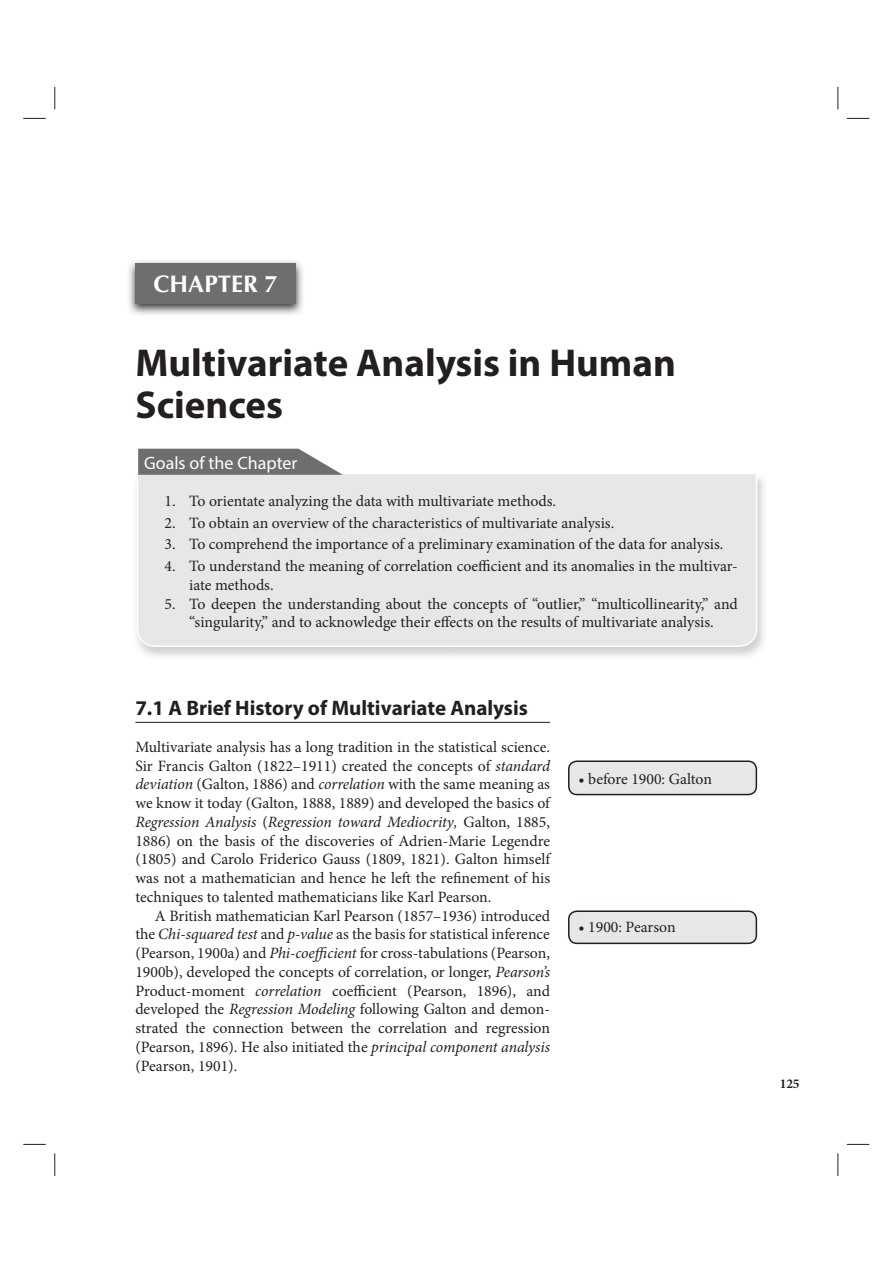
<style>
.page{position:relative;width:893px;height:1263px;background:#fff}
.page>*{position:absolute;margin:0;border:0;box-sizing:border-box;transform-origin:0 0}
.t1{font:700 39px/42px "Myriad Pro";color:#231f20}
.t2{font:700 24px "Optima";color:#fff}
.t3{font:700 21px "Myriad Pro";color:#231f20}
.t4{font:18px "Myriad Pro";color:#fff}
.t5{font:15.75px/18.8px "Minion Pro";color:#231f20}
.t6{font:italic 15.75px "Minion Pro";letter-spacing:-.01em;color:#231f20}
.t7{font:700 13.5px "Minion Pro";color:#231f20}
.s1{font-style:italic}
.s2{font-style:normal}
</style>
<div class="page">
<img style="left:129px;top:260px;width:174px;height:55px">
<div style="left:135px;top:263px;width:161px;height:40px;background:#6d6e70"></div>
<div style="left:136px;top:474px;width:622px;height:174px;background:#e6e7e8"></div>
<svg style="left:138px;top:449px;width:205px;height:26px;background:#7d7e80"></svg>
<hr style="left:135px;top:722px;width:415px;height:1px;background:#231f20">
<div style="left:569px;top:761px;width:187px;height:34px;background:#e6e7e8;border-radius:8px"></div>
<div style="left:568px;top:761px;width:189px;height:34px;border:2px solid #231f20;border-radius:8px"></div>
<div style="left:569px;top:911px;width:187px;height:32px;background:#e6e7e8;border-radius:8px"></div>
<div style="left:568px;top:910px;width:189px;height:34px;border:2px solid #231f20;border-radius:8px"></div>
<svg style="left:23px;top:118px;width:23px;height:1px"></svg>
<svg style="left:847px;top:118px;width:22px;height:1px"></svg>
<svg style="left:23px;top:1144px;width:23px;height:1px"></svg>
<svg style="left:847px;top:1144px;width:22px;height:1px"></svg>
<svg style="left:55px;top:87px;width:1px;height:22px"></svg>
<svg style="left:55px;top:1153px;width:1px;height:23px"></svg>
<svg style="left:838px;top:87px;width:1px;height:22px"></svg>
<svg style="left:838px;top:1153px;width:1px;height:23px"></svg>
<p class="t2" style="left:154px;top:274px;width:126px">CHAPTER 7</p>
<p class="t1" style="left:135px;top:341px;width:542px">Multivariate Analysis in Human<br>Sciences</p>
<p class="t4" style="left:144px;top:452px;width:155px">Goals of the Chapter</p>
<p class="t5" style="left:165px;top:493px;width:393px">1. To orientate analyzing the data with multivariate methods.</p>
<p class="t5" style="left:165px;top:515px;width:451px">2. To obtain an overview of the characteristics of multivariate analysis.</p>
<p class="t5" style="left:165px;top:536px;width:560px">3. To comprehend the importance of a preliminary examination of the data for analysis.</p>
<p class="t5" style="left:189px;top:558px;width:550px;text-indent:-25px">4. To understand the meaning of correlation coefficient and its anomalies in the multivar&shy;iate methods.</p>
<p class="t5" style="left:165px;top:596px;width:575px;text-align:center">5. To deepen the understanding about the concepts of “outlier,” “multicollinearity,” and “singularity,” and to acknowledge their effects on the results of multivariate analysis.</p>
<p class="t3" style="left:135px;top:696px;width:394px">7.1 A Brief History of Multivariate Analysis</p>
<p class="t5" style="left:135px;top:739px;width:416px">Multivariate analysis has a long tradition in the statistical science.</p>
<p class="t5" style="left:135px;top:758px;width:416px">Sir Francis Galton (1822–1911) created the concepts of <span class="s1">standard</span></p>
<p class="t5" style="left:135px;top:776px;width:416px"><span class="s1">deviation</span> (Galton, 1886) and <span class="s1">correlation</span> with the same meaning as</p>
<p class="t5" style="left:135px;top:795px;width:416px">we know it today (Galton, 1888, 1889) and developed the basics of</p>
<p class="t6" style="left:135px;top:812px;width:416px">Regression Analysis <span class="s2">(</span>Regression toward Mediocrity, <span class="s2">Galton, 1885,</span></p>
<p class="t5" style="left:135px;top:833px;width:416px">1886) on the basis of the discoveries of Adrien-Marie Legendre</p>
<p class="t5" style="left:135px;top:851px;width:416px">(1805) and Carolo Friderico Gauss (1809, 1821). Galton himself</p>
<p class="t5" style="left:135px;top:870px;width:416px">was not a mathematician and hence he left the refinement of his</p>
<p class="t5" style="left:135px;top:889px;width:358px">techniques to talented mathematicians like Karl Pearson.</p>
<p class="t5" style="left:155px;top:908px;width:397px">A British mathematician Karl Pearson (1857–1936) introduced</p>
<p class="t5" style="left:135px;top:926px;width:416px">the <span class="s1">Chi-squared test</span> and <span class="s1">p-value</span> as the basis for statistical inference</p>
<p class="t5" style="left:135px;top:945px;width:416px">(Pearson, 1900a) and <span class="s1">Phi-coefficient</span> for cross-tabulations (Pearson,</p>
<p class="t5" style="left:135px;top:964px;width:416px">1900b), developed the concepts of correlation, or longer, <span class="s1">Pearson’s</span></p>
<p class="t5" style="left:135px;top:983px;width:416px">Product-moment <span class="s1">correlation</span> coefficient (Pearson, 1896), and</p>
<p class="t5" style="left:135px;top:1001px;width:416px">developed the <span class="s1">Regression Modeling</span> following Galton and demon-</p>
<p class="t5" style="left:135px;top:1020px;width:416px">strated the connection between the correlation and regression</p>
<p class="t5" style="left:135px;top:1039px;width:416px">(Pearson, 1896). He also initiated the <span class="s1">principal component analysis</span></p>
<p class="t5" style="left:135px;top:1058px;width:103px">(Pearson, 1901).</p>
<p class="t5" style="left:578px;top:771px;width:135px">• before 1900: Galton</p>
<p class="t5" style="left:578px;top:919px;width:99px">• 1900: Pearson</p>
<p class="t7" style="left:780px;top:1078px;width:21px">125</p>
</div>
